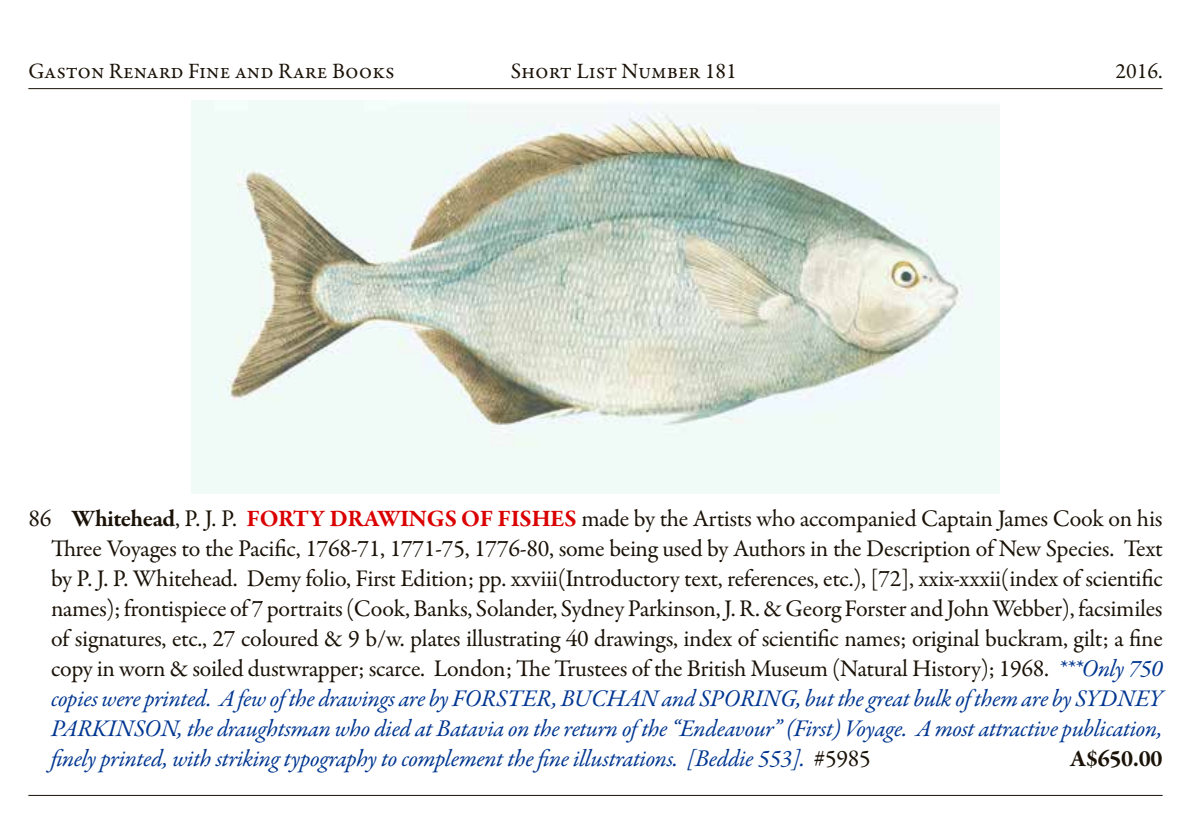
<style>
.page{position:relative;width:1191px;height:840px;background:#fff}
.page>*{position:absolute;margin:0;border:0;box-sizing:border-box;transform-origin:0 0}
.t1{font:24px/30px "Garamond Premr Pro";letter-spacing:-.015em;color:#1a1207;text-align:justify}
.t2{font:700 24px "Garamond Premr Pro";color:#1a1207}
.t3{font:22px "Garamond Premr Pro";color:#1a1207}
.s1{font-weight:700}
.s2{font-weight:700;color:#db0000}
.s3{font-style:italic;color:#003691}
</style>
<div class="page">
<hr style="left:28px;top:88px;width:1134px;height:1px;background:#1a1207">
<hr style="left:28px;top:794px;width:1134px;height:1px;background:#1a1207">
<img style="left:191px;top:100px;width:808px;height:393px">
<p class="t3" style="left:28px;top:57px;width:368px">Gaston Renard Fine and Rare Books</p>
<p class="t3" style="left:511px;top:57px;width:228px">Short List Number 181</p>
<p class="t3" style="left:1115px;top:57px;width:49px">2016.</p>
<p class="t1" style="left:51px;top:504px;width:1113px;text-indent:-23px">86 <span class="s1">Whitehead</span>, P. J. P. <span class="s2">FORTY DRAWINGS OF FISHES</span> made by the Artists who accompanied Captain James Cook on his Three Voyages to the Pacific, 1768-71, 1771-75, 1776-80, some being used by Authors in the Description of New Species. Text by P. J. P. Whitehead. Demy folio, First Edition; pp. xxviii(Introductory text, references, etc.), [72], xxix-xxxii(index of scientific names); frontispiece of 7 portraits (Cook, Banks, Solander, Sydney Parkinson, J. R. &amp; Georg Forster and John Webber), facsimiles of signatures, etc., 27 coloured &amp; 9 b/w. plates illustrating 40 drawings, index of scientific names; original buckram, gilt; a fine copy in worn &amp; soiled dustwrapper; scarce. London; The Trustees of the British Museum (Natural History); 1968. <span class="s3">***Only 750 copies were printed. A few of the drawings are by FORSTER, BUCHAN and SPORING, but the great bulk of them are by SYDNEY PARKINSON, the draughtsman who died at Batavia on the return of the “Endeavour” (First) Voyage. A most attractive publication, finely printed, with striking typography to complement the fine illustrations. [Beddie 553].</span> #5985</p>
<p class="t2" style="left:1070px;top:743px;width:94px">A$650.00</p>
</div>
